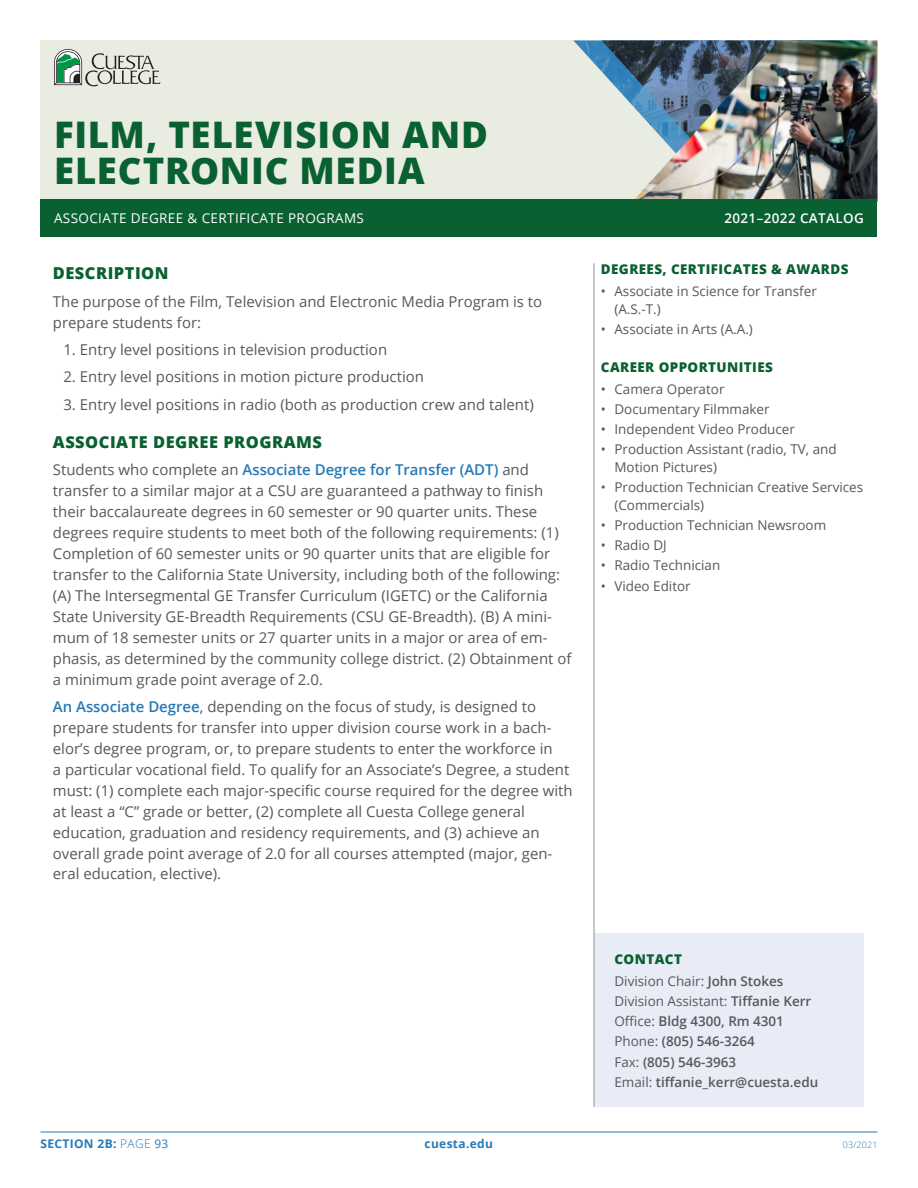
<style>
.page{position:relative;width:918px;height:1188px;background:#fff}
.page>*{position:absolute;margin:0;border:0;box-sizing:border-box;transform-origin:0 0}
.Degree_Program{font:800 36.6px "Open Sans";letter-spacing:.02em;color:#096030}
.BODY_Head{font:800 16.5px "Open Sans";letter-spacing:.03em;color:#096030}
.BODY{font:15px/20.9px "Open Sans";color:#57585a}
.SIDE_Body{font:13.5px/18px "Open Sans";color:#57585a}
.SIDE_Body-2{font:600 13.5px "Open Sans";color:#57585a}
.SIDE_Head{font:800 13.5px "Open Sans";letter-spacing:.03em;color:#096030}
.t1{font:13.5px "Open Sans";letter-spacing:.03em;color:#fff}
.t2{font:600 13.5px "Open Sans";letter-spacing:.03em;color:#fff}
.t3{font:700 12px "Open Sans";letter-spacing:.03em;color:#257ab7}
.t4{font:300 9px "Open Sans";letter-spacing:.015em;color:#257ab7}
.s1{font-weight:600;color:#257ab7}
.s2{font-weight:600}
.s3{font-weight:400}
.s4{font-weight:300}
</style>
<div class="page">
<div style="left:40px;top:40px;width:838px;height:186px;background:#e9ece1"></div>
<img style="left:573px;top:40px;width:29px;height:32px">
<img style="left:602px;top:40px;width:30px;height:65px">
<img style="left:632px;top:40px;width:246px;height:159px">
<div style="left:594px;top:933px;width:270px;height:174px;background:#e7ecf6"></div>
<div style="left:40px;top:199px;width:838px;height:37px;background:#096030"></div>
<hr style="left:40px;top:1132px;width:838px;height:1px;background:#257ab7">
<svg style="left:54px;top:49px;width:107px;height:37px"></svg>
<hr style="left:594px;top:263px;width:1px;height:844px;background:#939598">
<h1 class="Degree_Program" style="left:54px;top:107px;width:436px">FILM, TELEVISION AND</h1>
<h1 class="Degree_Program" style="left:54px;top:143px;width:372px">ELECTRONIC MEDIA</h1>
<p class="t1" style="left:54px;top:209px;width:312px">ASSOCIATE DEGREE &amp; CERTIFICATE PROGRAMS</p>
<p class="t2" style="left:724px;top:209px;width:141px">2021–2022 CATALOG</p>
<h1 class="BODY_Head" style="left:53px;top:261px;width:117px">DESCRIPTION</h1>
<p class="BODY" style="left:53px;top:290px;width:491px">The purpose of the Film, Television and Electronic Media Program is to prepare students for:</p>
<p class="BODY" style="left:63px;top:339px;width:325px">1. Entry level positions in television production</p>
<p class="BODY" style="left:63px;top:366px;width:362px">2. Entry level positions in motion picture production</p>
<p class="BODY" style="left:63px;top:394px;width:472px">3. Entry level positions in radio (both as production crew and talent)</p>
<h1 class="BODY_Head" style="left:53px;top:430px;width:271px">ASSOCIATE DEGREE PROGRAMS</h1>
<p class="BODY" style="left:53px;top:459px;width:520px">Students who complete an <span class="s1">Associate Degree for Transfer (ADT)</span> and transfer to a similar major at a CSU are guaranteed a pathway to finish their baccalaureate degrees in 60 semester or 90 quarter units. These degrees require students to meet both of the following requirements: (1)<br>Completion of 60 semester units or 90 quarter units that are eligible for transfer to the California State University, including both of the following: (A) The Intersegmental GE Transfer Curriculum (IGETC) or the California State University GE-Breadth Requirements (CSU GE-Breadth). (B) A mini&shy;mum of 18 semester units or 27 quarter units in a major or area of em&shy;phasis, as determined by the community college district. (2) Obtainment of a minimum grade point average of 2.0.</p>
<p class="BODY" style="left:53px;top:696px;width:521px"><span class="s1">An Associate Degree</span>, depending on the focus of study, is designed to prepare students for transfer into upper division course work in a bach&shy;elor’s degree program, or, to prepare students to enter the workforce in<br>a particular vocational field. To qualify for an Associate’s Degree, a student must: (1) complete each major-specific course required for the degree with at least a “C” grade or better, (2) complete all Cuesta College general education, graduation and residency requirements, and (3) achieve an overall grade point average of 2.0 for all courses attempted (major, gen&shy;eral education, elective).</p>
<p class="SIDE_Head" style="left:601px;top:258px;width:249px">DEGREES, CERTIFICATES &amp; AWARDS</p>
<p class="SIDE_Body" style="left:614px;top:282px;width:204px;text-indent:-14px">• Associate in Science for Transfer (A.S.-T.)</p>
<p class="SIDE_Body" style="left:601px;top:320px;width:154px">• Associate in Arts (A.A.)</p>
<p class="SIDE_Head" style="left:601px;top:357px;width:173px">CAREER OPPORTUNITIES</p>
<p class="SIDE_Body" style="left:601px;top:380px;width:125px">• Camera Operator</p>
<p class="SIDE_Body" style="left:601px;top:400px;width:170px">• Documentary Filmmaker</p>
<p class="SIDE_Body" style="left:601px;top:420px;width:196px">• Independent Video Producer</p>
<p class="SIDE_Body" style="left:614px;top:440px;width:224px;text-indent:-14px">• Production Assistant (radio, TV, and<br>Motion Pictures)</p>
<p class="SIDE_Body" style="left:614px;top:478px;width:250px;text-indent:-14px">• Production Technician Creative Services (Commercials)</p>
<p class="SIDE_Body" style="left:601px;top:516px;width:227px">• Production Technician Newsroom</p>
<p class="SIDE_Body" style="left:601px;top:536px;width:67px">• Radio DJ</p>
<p class="SIDE_Body" style="left:601px;top:556px;width:121px">• Radio Technician</p>
<p class="SIDE_Body" style="left:601px;top:576px;width:91px">• Video Editor</p>
<p class="SIDE_Head" style="left:615px;top:949px;width:69px">CONTACT</p>
<p class="SIDE_Body" style="left:615px;top:972px;width:170px">Division Chair: <span class="s2">John Stokes</span></p>
<p class="SIDE_Body" style="left:615px;top:992px;width:198px">Division Assistant: <span class="s2">Tiffanie Kerr</span></p>
<p class="SIDE_Body-2" style="left:615px;top:1012px;width:171px"><span class="s3">Office:</span> Bldg 4300, Rm 4301</p>
<p class="SIDE_Body-2" style="left:615px;top:1032px;width:142px"><span class="s3">Phone:</span> (805) 546-3264</p>
<p class="SIDE_Body-2" style="left:615px;top:1052px;width:123px"><span class="s3">Fax:</span> (805) 546-3963</p>
<p class="SIDE_Body-2" style="left:615px;top:1072px;width:205px"><span class="s3">Email:</span> tiffanie_kerr@cuesta.edu</p>
<p class="t3" style="left:40px;top:1135px;width:129px">SECTION 2B: <span class="s4">PAGE</span> <span class="s3">93</span></p>
<p class="t3" style="left:425px;top:1135px;width:70px">cuesta.edu</p>
<p class="t4" style="left:843px;top:1138px;width:36px">03/2021</p>
</div>
